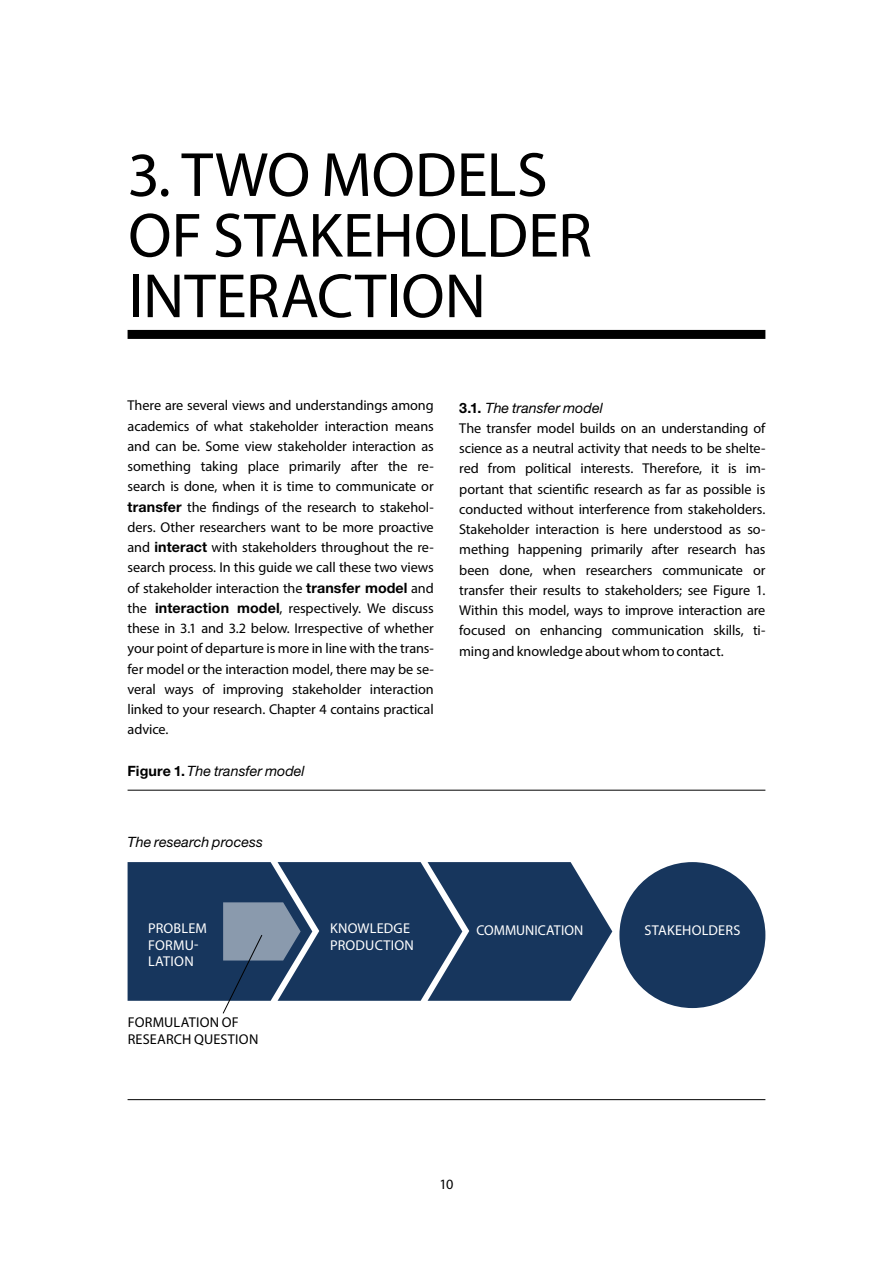
<style>
.page{position:relative;width:893px;height:1263px;background:#fff}
.page>*{position:absolute;margin:0;border:0;box-sizing:border-box;transform-origin:0 0}
.rub{font:63px/60.6px "Myriad Pro";color:#000}
.bröd{font:14.25px/20.2px "Myriad Pro";letter-spacing:-.005em;color:#000;text-align:justify}
.bröd-2{font:14.25px/16.5px "Myriad Pro";letter-spacing:.015em;color:#fff}
.bröd-3{font:italic 14.25px "Helvetica Neue LT Std";letter-spacing:.005em;color:#000}
.bröd-4{font:14.25px/16.5px "Myriad Pro";letter-spacing:.015em;color:#000}
.s1{font-family:"Helvetica Neue LT Std";font-weight:700}
.s2{font-weight:700;font-style:normal}
</style>
<div class="page">
<hr style="left:128px;top:1099px;width:637px;height:1px;background:#000">
<div style="left:128px;top:330px;width:637px;height:9px;background:#000"></div>
<div style="left:619px;top:862px;width:146px;height:146px;background:#17365d;border-radius:50%"></div>
<svg style="left:128px;top:862px;width:484px;height:152px;background:#405979"></svg>
<hr style="left:128px;top:790px;width:637px;height:1px;background:#000">
<p class="rub" style="left:128px;top:144px;width:466px">3. TWO MODELS<br>OF STAKEHOLDER<br>INTERACTION</p>
<p class="bröd" style="left:128px;top:395px;width:308px">There are several views and understandings among academics of what stakeholder interaction means and can be. Some view stakeholder interaction as something taking place primarily after the re&shy;search is done, when it is time to communicate or <span class="s1">transfer</span> the findings of the research to stakehol&shy;ders. Other researchers want to be more proactive and <span class="s1">interact</span> with stakeholders throughout the re&shy;search process. In this guide we call these two views of stakeholder interaction the <span class="s1">transfer model</span> and the <span class="s1">interaction model</span>, respectively. We discuss these in 3.1 and 3.2 below. Irrespective of whether your point of departure is more in line with the trans&shy;fer model or the interaction model, there may be se&shy;veral ways of improving stakeholder interaction linked to your research. Chapter 4 contains practical advice.</p>
<p class="bröd-3" style="left:459px;top:399px;width:145px"><span class="s2">3.1.</span> The transfer model</p>
<p class="bröd" style="left:459px;top:418px;width:308px">The transfer model builds on an understanding of science as a neutral activity that needs to be shelte&shy;red from political interests. Therefore, it is im&shy;portant that scientific research as far as possible is conducted without interference from stakeholders.<br>Stakeholder interaction is here understood as so&shy;mething happening primarily after research has been done, when researchers communicate or transfer their results to stakeholders; see Figure 1.<br>Within this model, ways to improve interaction are focused on enhancing communication skills, ti&shy;ming and knowledge about whom to contact.</p>
<p class="bröd-3" style="left:128px;top:762px;width:179px"><span class="s2">Figure 1.</span> The transfer model</p>
<p class="bröd-3" style="left:128px;top:834px;width:137px">The research process</p>
<p class="bröd-2" style="left:148px;top:920px;width:60px">PROBLEM</p>
<p class="bröd-2" style="left:476px;top:922px;width:108px">COMMUNICATION</p>
<p class="bröd-2" style="left:644px;top:922px;width:97px">STAKEHOLDERS</p>
<p class="bröd-2" style="left:148px;top:936px;width:52px">FORMU-<br>LATION</p>
<p class="bröd-2" style="left:330px;top:920px;width:85px">KNOWLEDGE<br>PRODUCTION</p>
<p class="bröd-4" style="left:128px;top:1014px;width:132px">FORMULATION OF<br>RESEARCH QUESTION</p>
<p class="bröd" style="left:440px;top:1174px;width:15px">10</p>
</div>
